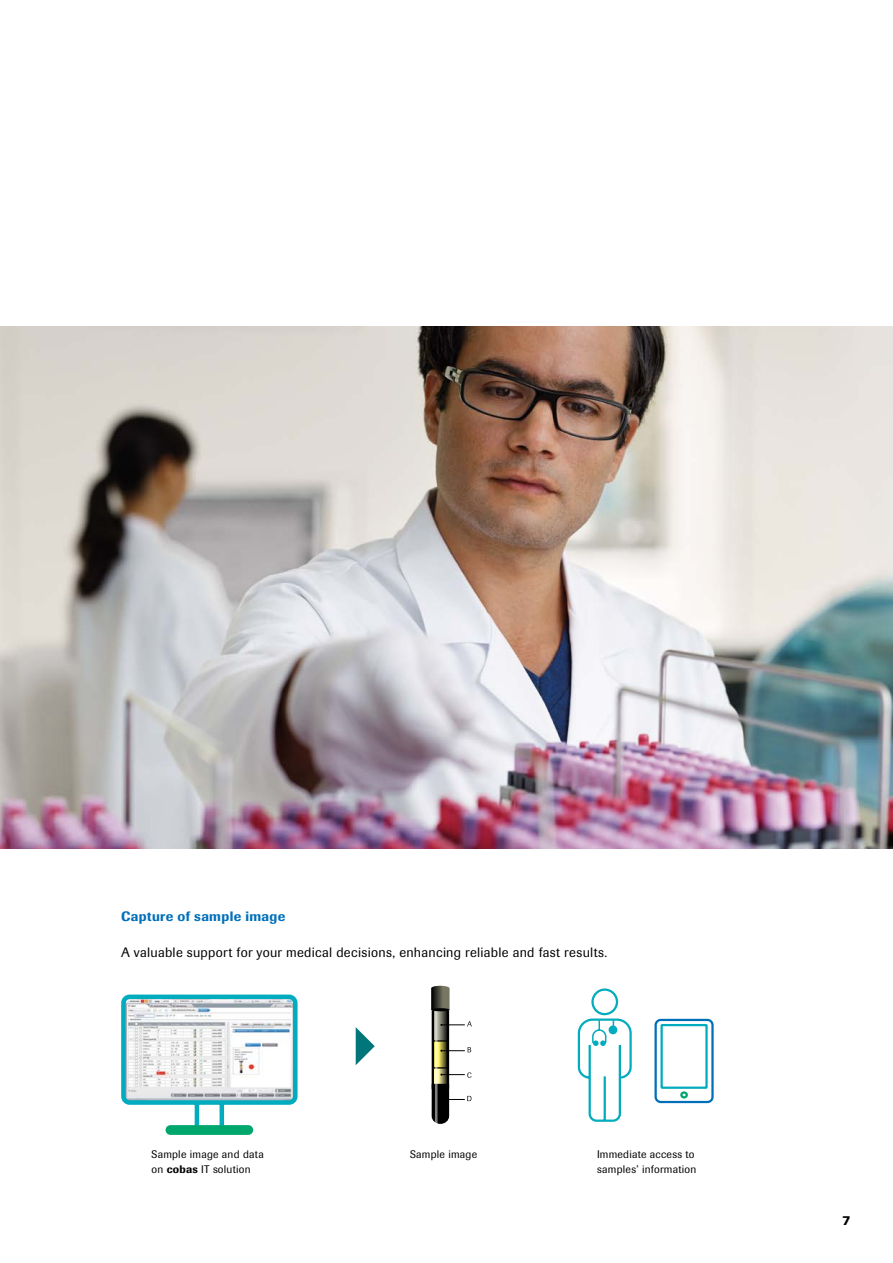
<style>
.page{position:relative;width:893px;height:1263px;background:#fff}
.page>*{position:absolute;margin:0;border:0;box-sizing:border-box;transform-origin:0 0}
.t1{font:13.5px "Imago Pro";letter-spacing:.02em;color:#000}
.t2{font:500 13.5px "Imago Pro";letter-spacing:.025em;color:#006fba}
.t3{font:500 13.5px "Imago";color:#000}
.t4{font:10.8px/15.5px "Imago";letter-spacing:.02em;color:#000}
.s1{font-weight:500}
</style>
<div class="page">
<img style="left:0;top:327px;width:893px;height:522px">
<svg style="left:356px;top:1027px;width:19px;height:38px"></svg>
<svg style="left:431px;top:986px;width:41px;height:138px"></svg>
<div style="left:591px;top:988px;width:27px;height:27px;border:2px solid #00acbd;border-radius:50%"></div>
<svg style="left:577px;top:1018px;width:55px;height:104px"></svg>
<div style="left:654px;top:1019px;width:60px;height:84px;border:2px solid #006fba;border-radius:5px"></div>
<div style="left:660px;top:1024px;width:48px;height:65px;border:2px solid #00acbd"></div>
<div style="left:680px;top:1091px;width:8px;height:7px;border:2px solid #00a76d;border-radius:50%"></div>
<svg style="left:121px;top:994px;width:177px;height:140px"></svg>
<div style="left:166px;top:1125px;width:87px;height:10px;background:#00a76d;border-radius:5px"></div>
<p class="t2" style="left:121px;top:907px;width:166px">Capture of sample image</p>
<p class="t1" style="left:121px;top:943px;width:488px">A valuable support for your medical decisions, enhancing reliable and fast results.</p>
<p class="t4" style="left:152px;top:1146px;width:114px">Sample image and data on <span class="s1">cobas</span> IT solution</p>
<p class="t4" style="left:410px;top:1146px;width:68px">Sample image</p>
<p class="t4" style="left:597px;top:1146px;width:101px">Immediate access to samples’ information</p>
<p class="t3" style="left:843px;top:1212px;width:9px">7</p>
</div>
